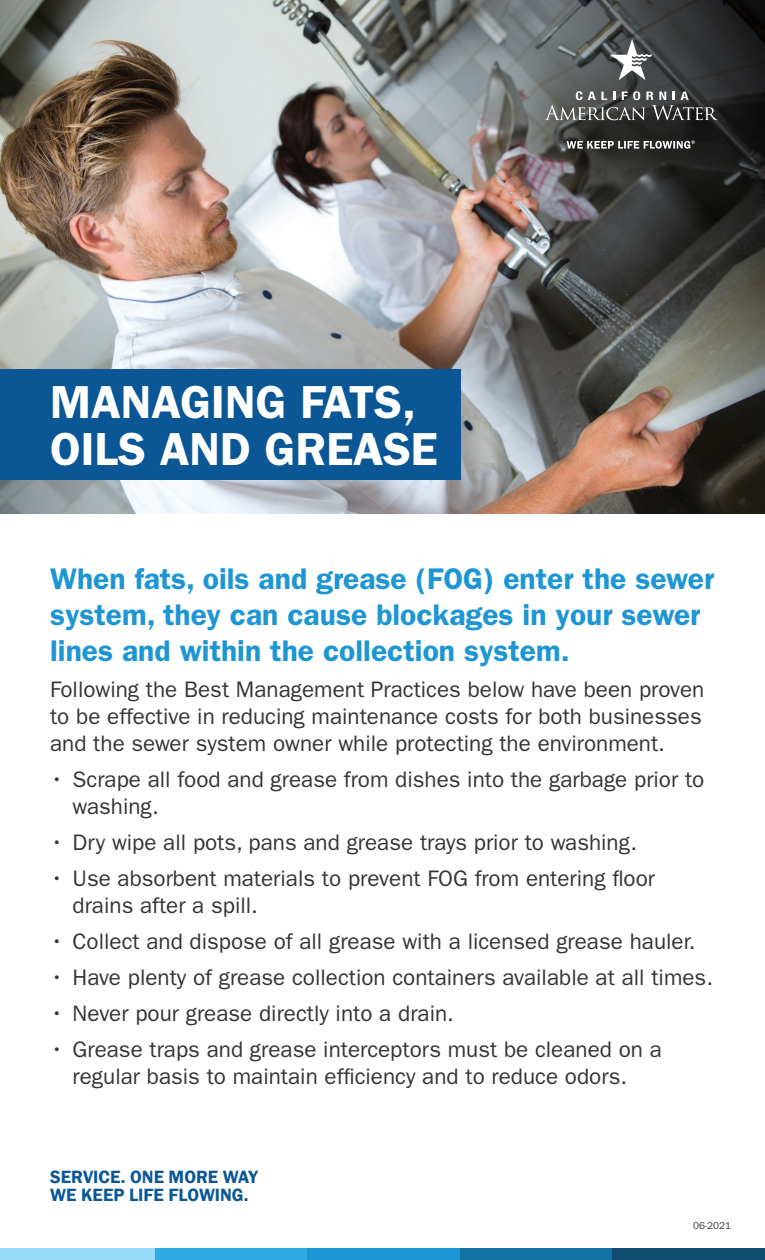
<style>
.page{position:relative;width:765px;height:1260px;background:#fff}
.page>*{position:absolute;margin:0;border:0;box-sizing:border-box;transform-origin:0 0}
.t1{font:600 46.5px/46.5px "ITC Franklin Gothic Std";color:#fff}
.t2{font:600 30px/36px "ITC Franklin Gothic Std";color:#1e96d3}
.t3{font:22.5px/27px "ITC Franklin Gothic Std";color:#363536}
.t4{font:600 18.25px/18.2px "Franklin Gothic";color:#0b5795}
.t5{font:10px "ITC Franklin Gothic Std";color:#363536}
</style>
<div class="page">
<img style="left:0;top:0;width:374px;height:514px">
<div style="left:0;top:369px;width:461px;height:111px;background:#0b5795"></div>
<div style="left:0;top:1249px;width:155px;height:11px;background:#99dbf8"></div>
<div style="left:155px;top:1249px;width:152px;height:11px;background:#2face2"></div>
<div style="left:307px;top:1249px;width:153px;height:11px;background:#1e96d3"></div>
<div style="left:460px;top:1249px;width:152px;height:11px;background:#1372a4"></div>
<div style="left:612px;top:1249px;width:153px;height:11px;background:#0e4b6e"></div>
<img style="left:374px;top:0;width:391px;height:514px">
<div style="left:524px;top:18px;width:222px;height:164px;background:#231f20;opacity:.75"></div>
<svg style="left:545px;top:91px;width:173px;height:29px;background:#616362"></svg>
<svg style="left:610px;top:39px;width:42px;height:41px"></svg>
<svg style="left:566px;top:141px;width:129px;height:8px"></svg>
<h1 class="t1" style="left:50px;top:379px;width:389px">MANAGING FATS,<br>OILS AND GREASE</h1>
<h2 class="t2" style="left:50px;top:560px;width:666px">When fats, oils and grease (FOG) enter the sewer system, they can cause blockages in your sewer lines and within the collection system.</h2>
<p class="t3" style="left:50px;top:676px;width:656px;text-align:justify">Following the Best Management Practices below have been proven to be effective in reducing maintenance costs for both businesses and the sewer system owner while protecting the environment.</p>
<p class="t3" style="left:73px;top:766px;width:633px;text-indent:-22px">• Scrape all food and grease from dishes into the garbage prior to washing.</p>
<p class="t3" style="left:50px;top:829px;width:589px">• Dry wipe all pots, pans and grease trays prior to washing.</p>
<p class="t3" style="left:73px;top:865px;width:584px;text-indent:-22px">• Use absorbent materials to prevent FOG from entering floor drains after a spill.</p>
<p class="t3" style="left:50px;top:928px;width:647px">• Collect and dispose of all grease with a licensed grease hauler.</p>
<p class="t3" style="left:50px;top:964px;width:664px">• Have plenty of grease collection containers available at all times.</p>
<p class="t3" style="left:50px;top:1000px;width:405px">• Never pour grease directly into a drain.</p>
<p class="t3" style="left:50px;top:1036px;width:613px;text-align:center">• Grease traps and grease interceptors must be cleaned on a regular basis to maintain efficiency and to reduce odors.</p>
<p class="t4" style="left:50px;top:1168px;width:209px">SERVICE. ONE MORE WAY<br>WE KEEP LIFE FLOWING.</p>
<p class="t5" style="left:693px;top:1220px;width:40px">06-2021</p>
</div>
